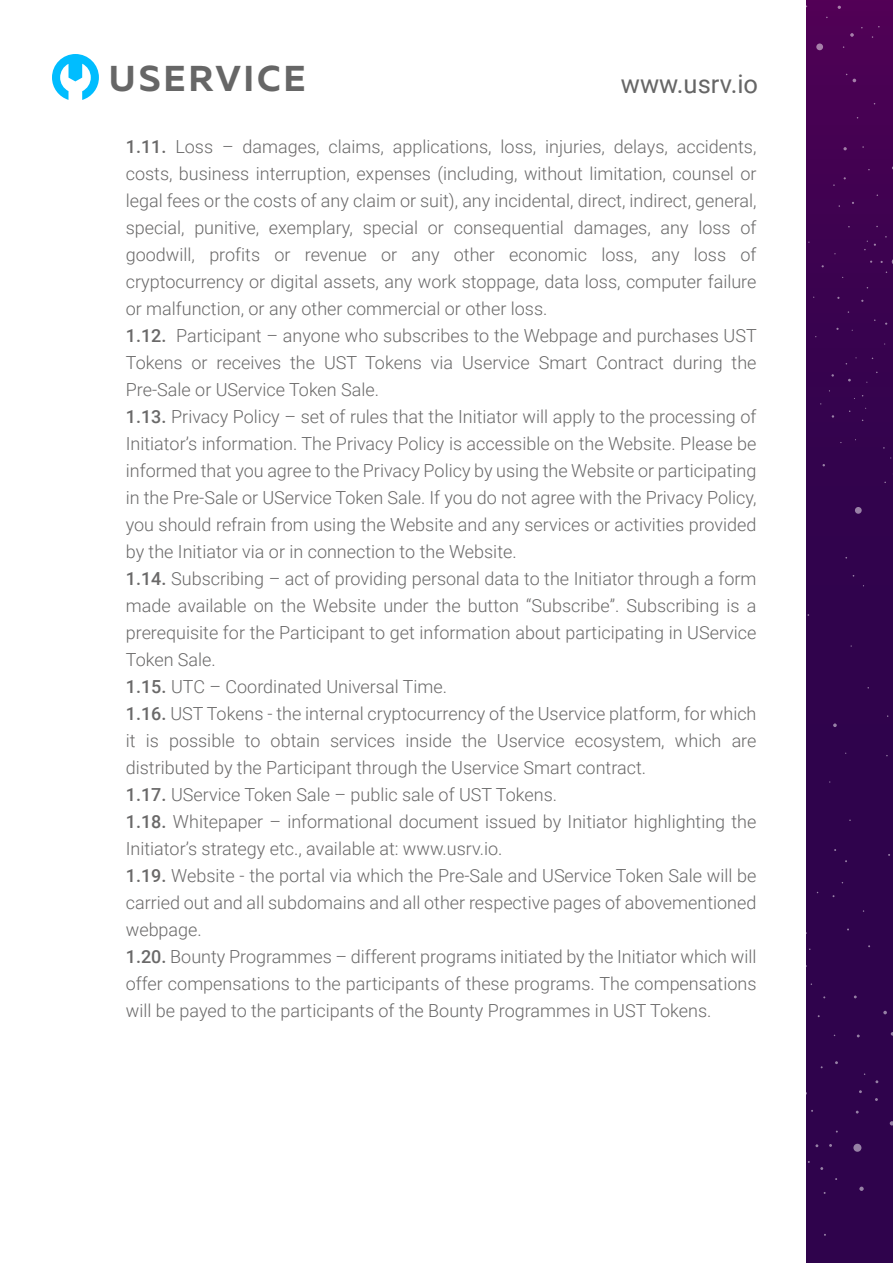
<style>
.page{position:relative;width:893px;height:1263px;background:#fff}
.page>*{position:absolute;margin:0;border:0;box-sizing:border-box;transform-origin:0 0}
.t1{font:700 35.85px "Muller";letter-spacing:.075em;color:#666}
.t2{font:25.5px "Roboto";color:#666}
.t3{font:300 18px/27px "Roboto";color:#6a6969}
.s1{font-weight:500}
</style>
<div class="page">
<div style="left:806px;top:0;width:87px;height:1263px;background:linear-gradient(to bottom,#440252,#28044a)"></div>
<svg style="left:833px;top:723px;width:4px;height:4px"></svg>
<svg style="left:883px;top:1011px;width:4px;height:3px"></svg>
<svg style="left:890px;top:1121px;width:3px;height:4px"></svg>
<svg style="left:859px;top:1186px;width:5px;height:5px"></svg>
<div style="left:853px;top:1144px;width:8px;height:8px;background:#9680a5;border-radius:50%"></div>
<svg style="left:843px;top:147px;width:4px;height:3px"></svg>
<svg style="left:850px;top:33px;width:4px;height:4px"></svg>
<svg style="left:816px;top:43px;width:7px;height:7px"></svg>
<div style="left:855px;top:507px;width:7px;height:7px;background:#9880a5;border-radius:50%"></div>
<svg style="left:52px;top:54px;width:47px;height:46px"></svg>
<h1 class="t1" style="left:109px;top:56px;width:198px">USERVICE</h1>
<h2 class="t2" style="left:621px;top:66px;width:139px">www.usrv.io</h2>
<p class="t3" style="left:126px;top:132px;width:632px"><span class="s1">1.11.</span> Loss – damages, claims, applications, loss, injuries, delays, accidents, costs, business interruption, expenses (including, without limitation, counsel or legal fees or the costs of any claim or suit), any incidental, direct, indirect, general, special, punitive, exemplary, special or consequential damages, any loss of goodwill, profits or revenue or any other economic loss, any loss of cryptocurrency or digital assets, any work stoppage, data loss, computer failure or malfunction, or any other commercial or other loss.<br><span class="s1">1.12.</span> Participant – anyone who subscribes to the Webpage and purchases UST Tokens or receives the UST Tokens via Uservice Smart Contract during the Pre-Sale or UService Token Sale.<br><span class="s1">1.13.</span> Privacy Policy – set of rules that the Initiator will apply to the processing of Initiator’s information. The Privacy Policy is accessible on the Website. Please be informed that you agree to the Privacy Policy by using the Website or participating in the Pre-Sale or UService Token Sale. If you do not agree with the Privacy Policy, you should refrain from using the Website and any services or activities provided by the Initiator via or in connection to the Website.<br><span class="s1">1.14.</span> Subscribing – act of providing personal data to the Initiator through a form made available on the Website under the button “Subscribe”. Subscribing is a prerequisite for the Participant to get information about participating in UService Token Sale.<br><span class="s1">1.15.</span> UTC – Coordinated Universal Time.<br><span class="s1">1.16.</span> UST Tokens - the internal cryptocurrency of the Uservice platform, for which it is possible to obtain services inside the Uservice ecosystem, which are distributed by the Participant through the Uservice Smart contract.<br><span class="s1">1.17.</span> UService Token Sale – public sale of UST Tokens.<br><span class="s1">1.18.</span> Whitepaper – informational document issued by Initiator highlighting the Initiator’s strategy etc., available at: www.usrv.io.<br><span class="s1">1.19.</span> Website - the portal via which the Pre-Sale and UService Token Sale will be carried out and all subdomains and all other respective pages of abovementioned webpage.<br><span class="s1">1.20.</span> Bounty Programmes – different programs initiated by the Initiator which will offer compensations to the participants of these programs. The compensations will be payed to the participants of the Bounty Programmes in UST Tokens.</p>
</div>
